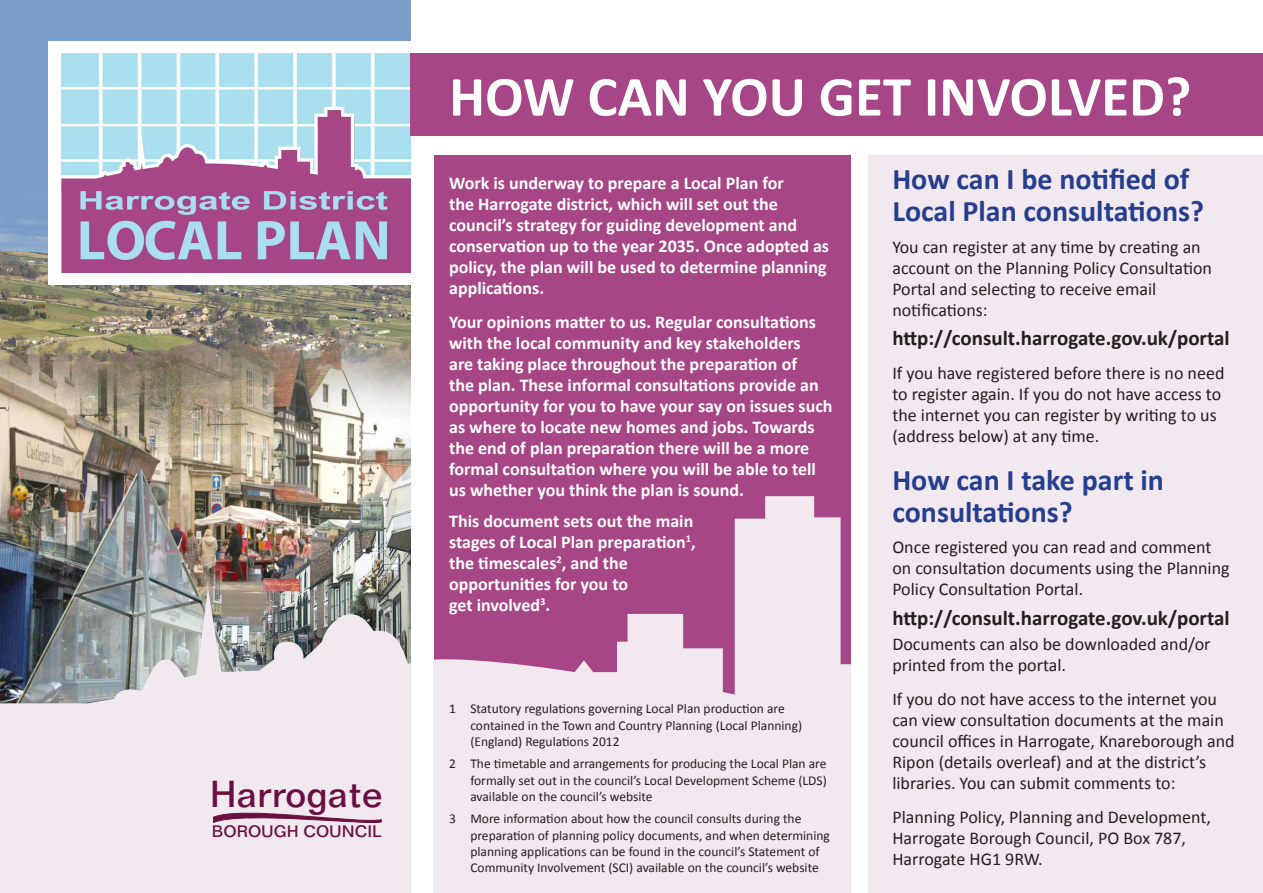
<style>
.page{position:relative;width:1263px;height:893px;background:#fff}
.page>*{position:absolute;margin:0;border:0;box-sizing:border-box;transform-origin:0 0}
.subhead1{font:700 57px "Calibri";color:#fff}
.t1{font:500 36.9px "Folio BT";color:#691040}
.chapter{font:700 30px/31.5px "Calibri";color:#253f8e}
.Body_text{font:700 21px "Calibri";color:#231f20}
.Body_text-2{font:18px/21px "Calibri";color:#231f20}
.Body_text-3{font:700 18px/21px "Calibri";color:#fff}
.t2{font:500 16.35px "Folio BT";color:#691040}
.hanging_indent{font:13.5px/16.2px "Calibri";color:#231f20}
</style>
<div class="page">
<img style="left:0;top:0;width:410px;height:496px">
<div style="left:434px;top:155px;width:416px;height:597px;background:#a74686"></div>
<img style="left:0;top:496px;width:851px;height:295px">
<div style="left:868px;top:155px;width:395px;height:738px;background:#f2e8ef"></div>
<div style="left:48px;top:41px;width:370px;height:243px;background:#fff"></div>
<img style="left:61px;top:53px;width:349px;height:219px">
<div style="left:410px;top:53px;width:853px;height:83px;background:#a74686"></div>
<div style="left:0;top:772px;width:850px;height:121px;background:#f2e8ef"></div>
<div style="left:411px;top:636px;width:22px;height:257px;background:#fff"></div>
<svg style="left:213px;top:812px;width:169px;height:11px"></svg>
<p class="t1" style="left:210px;top:771px;width:174px">Harrogate</p>
<p class="t2" style="left:212px;top:821px;width:171px">BOROUGH COUNCIL</p>
<p class="subhead1" style="left:449px;top:60px;width:744px">HOW CAN YOU GET INVOLVED?</p>
<p class="Body_text-3" style="left:449px;top:172px;width:382px">Work is underway to prepare a Local Plan for<br>the Harrogate district, which will set out the council’s strategy for guiding development and conservation up to the year 2035. Once adopted as policy, the plan will be used to determine planning applications.</p>
<p class="Body_text-3" style="left:449px;top:311px;width:385px">Your opinions matter to us. Regular consultations with the local community and key stakeholders<br>are taking place throughout the preparation of<br>the plan. These informal consultations provide an opportunity for you to have your say on issues such as where to locate new homes and jobs. Towards the end of plan preparation there will be a more formal consultation where you will be able to tell us whether you think the plan is sound.</p>
<p class="Body_text-3" style="left:449px;top:510px;width:248px">This document sets out the main stages of Local Plan preparation<sup>1</sup>, the timescales<sup>2</sup>, and the opportunities for you to<br>get involved<sup>3</sup>.</p>
<p class="hanging_indent" style="left:470px;top:701px;width:333px;text-indent:-21px">1 Statutory regulations governing Local Plan production are contained in the Town and Country Planning (Local Planning) (England) Regulations 2012</p>
<p class="hanging_indent" style="left:470px;top:756px;width:358px;text-align:justify;text-indent:-21px">2 The timetable and arrangements for producing the Local Plan are formally set out in the council’s Local Development Scheme (LDS) available on the council’s website</p>
<p class="hanging_indent" style="left:470px;top:811px;width:361px;text-indent:-21px">3 More information about how the council consults during the preparation of planning policy documents, and when determining planning applications can be found in the council’s Statement of Community Involvement (SCI) available on the council’s website</p>
<p class="chapter" style="left:892px;top:164px;width:313px">How can I be notified of<br>Local Plan consultations?</p>
<p class="Body_text-2" style="left:892px;top:236px;width:321px">You can register at any time by creating an account on the Planning Policy Consultation Portal and selecting to receive email notifications:</p>
<p class="Body_text" style="left:892px;top:325px;width:339px">http://consult.harrogate.gov.uk/portal</p>
<p class="Body_text-2" style="left:892px;top:362px;width:334px">If you have registered before there is no need to register again. If you do not have access to the internet you can register by writing to us (address below) at any time.</p>
<p class="chapter" style="left:892px;top:465px;width:273px">How can I take part in consultations?</p>
<p class="Body_text-2" style="left:892px;top:537px;width:339px">Once registered you can read and comment on consultation documents using the Planning<br>Policy Consultation Portal.</p>
<p class="Body_text" style="left:892px;top:605px;width:339px">http://consult.harrogate.gov.uk/portal</p>
<p class="Body_text-2" style="left:892px;top:634px;width:320px">Documents can also be downloaded and/or printed from the portal.</p>
<p class="Body_text-2" style="left:892px;top:688px;width:344px">If you do not have access to the internet you can view consultation documents at the main council offices in Harrogate, Knareborough and Ripon (details overleaf) and at the district’s libraries. You can submit comments to:</p>
<p class="Body_text-2" style="left:892px;top:806px;width:320px">Planning Policy, Planning and Development,<br>Harrogate Borough Council, PO Box 787,<br>Harrogate HG1 9RW.</p>
</div>
